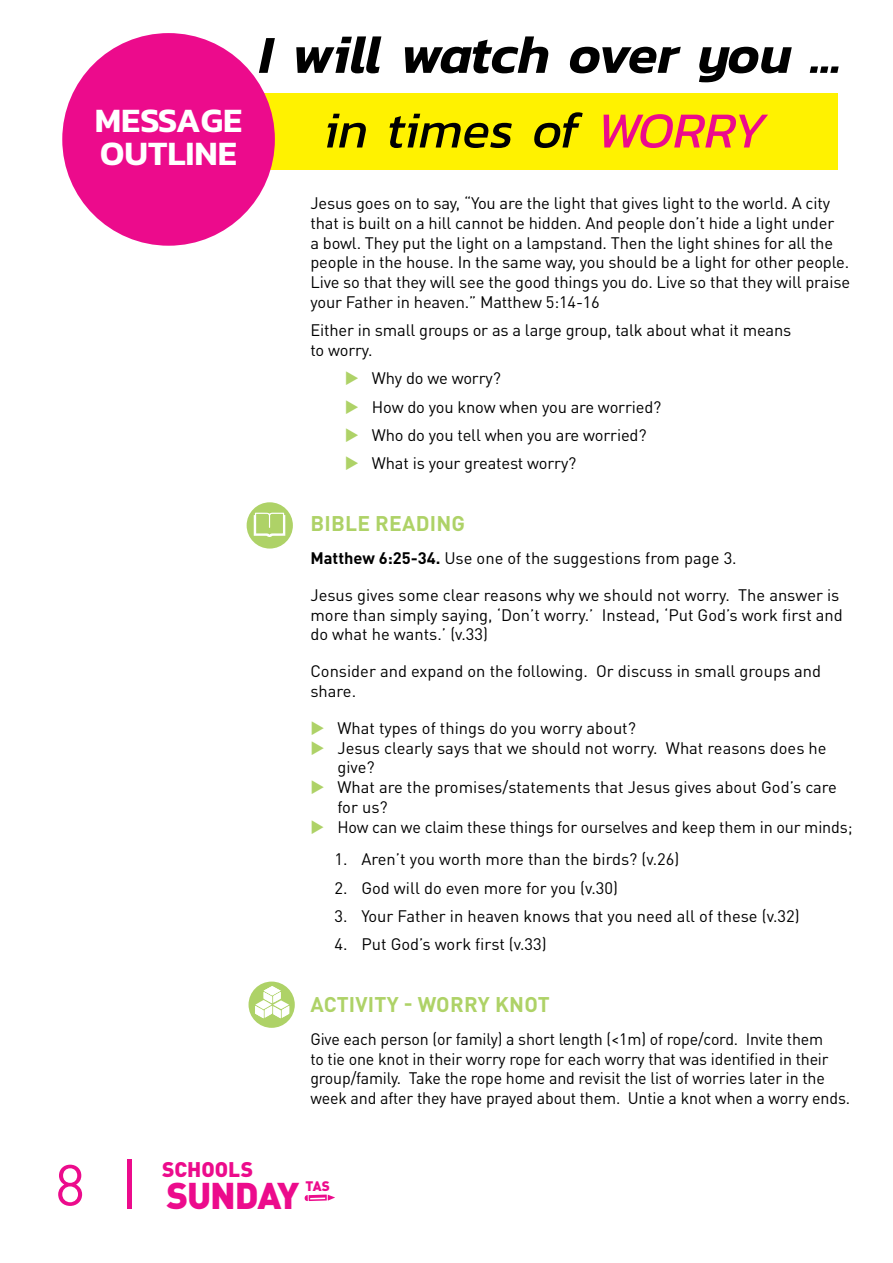
<style>
.page{position:relative;width:893px;height:1263px;background:#fff}
.page>*{position:absolute;margin:0;border:0;box-sizing:border-box;transform-origin:0 0}
.t1{font:57px "DIN Pro";color:#ec0b8c}
.t2{font:italic 600 54px "Kanit";letter-spacing:-.025em;color:#000}
.t3{font:italic 51px "Kanit";color:#000}
.t4{font:900 36.75px "DIN Pro";letter-spacing:-.03em;color:#ec0b8c}
.t5{font:600 34.5px/33px "Kanit";color:#fff}
.t6{font:700 21px "DIN Pro";letter-spacing:.01em;color:#aed267}
.t7{font:900 21px "DIN Pro";color:#ec0b8c}
.t8{font:16.5px/19.8px "DIN Pro";letter-spacing:-.01em;color:#000}
.t9{font:900 13.65px "DIN Pro";color:#ec0b8c}
.s1{color:#ec0b8c}
.s2{font-weight:700}
</style>
<div class="page">
<div style="left:242px;top:94px;width:596px;height:76px;background:#fff200"></div>
<div style="left:62px;top:33px;width:213px;height:213px;background:#ec0b8c;border-radius:50%"></div>
<svg style="left:305px;top:1194px;width:30px;height:7px"></svg>
<hr style="left:128px;top:1160px;width:4px;height:49px;background:#ec0b8c">
<div style="left:249px;top:981px;width:46px;height:47px;background:#aed267;border-radius:50%"></div>
<svg style="left:255px;top:986px;width:34px;height:32px"></svg>
<div style="left:247px;top:502px;width:46px;height:46px;background:#aed267;border-radius:50%"></div>
<svg style="left:254px;top:513px;width:31px;height:24px"></svg>
<h3 class="t5" style="left:95px;top:103px;width:149px">MESSAGE<br>OUTLINE</h3>
<h2 class="t2" style="left:259px;top:13px;width:584px">I will watch over you ...</h2>
<h3 class="t3" style="left:323px;top:93px;width:445px">in times of <span class="s1">WORRY</span></h3>
<p class="t8" style="left:310px;top:192px;width:541px">Jesus goes on to say, “You are the light that gives light to the world. A city that is built on a hill cannot be hidden. And people don’t hide a light under<br>a bowl. They put the light on a lampstand. Then the light shines for all the people in the house. In the same way, you should be a light for other people.<br>Live so that they will see the good things you do. Live so that they will praise your Father in heaven.” Matthew 5:14-16</p>
<p class="t8" style="left:310px;top:320px;width:482px">Either in small groups or as a large group, talk about what it means to worry.</p>
<p class="t8" style="left:372px;top:364px;width:291px;line-height:28.3px">Why do we worry?<br>How do you know when you are worried?<br>Who do you tell when you are worried?<br>What is your greatest worry?</p>
<p class="t6" style="left:310px;top:509px;width:156px">BIBLE READING</p>
<p class="t8" style="left:310px;top:547px;width:428px"><span class="s2">Matthew 6:25-34.</span> Use one of the suggestions from page 3.</p>
<p class="t8" style="left:310px;top:584px;width:534px">Jesus gives some clear reasons why we should not worry. The answer is more than simply saying, ‘Don’t worry.’ Instead, ‘Put God’s work first and do what he wants.’ (v.33)</p>
<p class="t8" style="left:310px;top:661px;width:512px">Consider and expand on the following. Or discuss in small groups and share.</p>
<p class="t8" style="left:337px;top:717px;width:517px">What types of things do you worry about?<br>Jesus clearly says that we should not worry. What reasons does he give?<br>What are the promises/statements that Jesus gives about God’s care for us?<br>How can we claim these things for ourselves and keep them in our minds;</p>
<p class="t8" style="left:334px;top:849px;width:346px">1. Aren’t you worth more than the birds? (v.26)</p>
<p class="t8" style="left:334px;top:877px;width:285px">2. God will do even more for you (v.30)</p>
<p class="t8" style="left:334px;top:905px;width:467px">3. Your Father in heaven knows that you need all of these (v.32)</p>
<p class="t8" style="left:334px;top:934px;width:214px">4. Put God’s work first (v.33)</p>
<p class="t6" style="left:310px;top:990px;width:241px">ACTIVITY - WORRY KNOT</p>
<p class="t8" style="left:310px;top:1028px;width:541px">Give each person (or family) a short length (&lt;1m) of rope/cord. Invite them<br>to tie one knot in their worry rope for each worry that was identified in their group/family. Take the rope home and revisit the list of worries later in the week and after they have prayed about them. Untie a knot when a worry ends.</p>
<h1 class="t1" style="left:55px;top:1146px;width:31px">8</h1>
<p class="t7" style="left:162px;top:1155px;width:93px">SCHOOLS</p>
<h3 class="t4" style="left:166px;top:1170px;width:134px">SUNDAY</h3>
<p class="t9" style="left:306px;top:1177px;width:26px">TAS</p>
</div>
